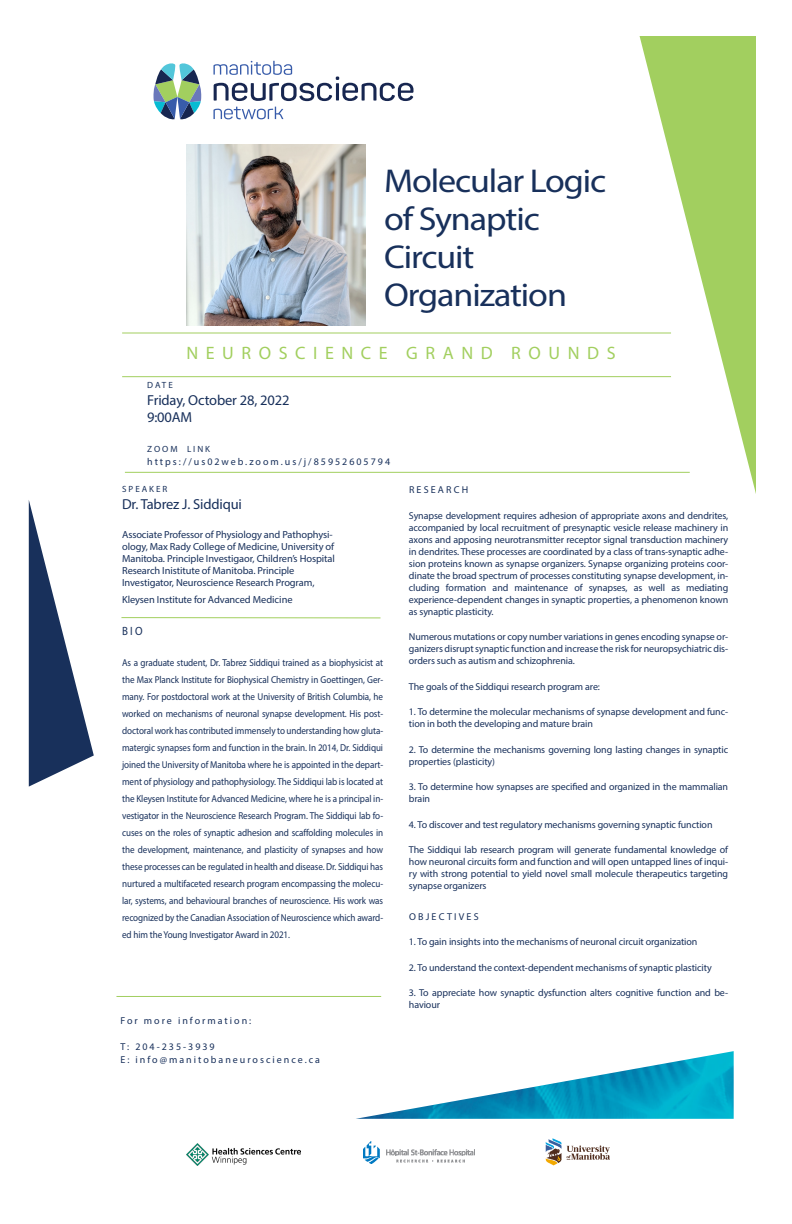
<style>
.page{position:relative;width:792px;height:1224px;background:#fff}
.page>*{position:absolute;margin:0;border:0;box-sizing:border-box;transform-origin:0 0}
.copy{font:33.1px/38px "Myriad Pro";letter-spacing:-.03em;color:#18305b;scale:1.09 1}
.t1{font:18px "Myriad Pro";letter-spacing:.42em;color:#a2cf5f}
.copy-2{font:14.5px/17px "Myriad Pro";letter-spacing:-.01em;color:#18305b}
.copy-3{font:12px "Myriad Pro";color:#18305b;scale:.91 1}
.copy-4{font:10.3px/12px "Myriad Pro";letter-spacing:-.01em;color:#18305b}
.copy-5{font:10px/12px "Myriad Pro";letter-spacing:-.01em;color:#18305b}
.copy-6{font:10px/17px "Myriad Pro";letter-spacing:-.01em;color:#18305b;text-align:justify;scale:.91 1}
.copy-7{font:10px "Myriad Pro";letter-spacing:.2em;color:#18305b}
.copy-8{font:10px "Myriad Pro";letter-spacing:.22em;color:#18305b}
.copy-9{font:9px "Myriad Pro";letter-spacing:.22em;color:#18305b}
</style>
<div class="page">
<img style="left:356px;top:1051px;width:378px;height:68px">
<svg style="left:29px;top:501px;width:65px;height:286px"></svg>
<svg style="left:640px;top:36px;width:116px;height:458px"></svg>
<hr style="left:122px;top:376px;width:549px;height:1px;background:#a2cf5f">
<svg style="left:213px;top:107px;width:70px;height:12px"></svg>
<svg style="left:213px;top:61px;width:200px;height:40px"></svg>
<svg style="left:153px;top:63px;width:48px;height:57px"></svg>
<svg style="left:121px;top:617px;width:260px;height:2px"></svg>
<hr style="left:116px;top:996px;width:265px;height:1px;background:#a2cf5f">
<img style="left:187px;top:1143px;width:114px;height:22px">
<img style="left:364px;top:1141px;width:111px;height:22px">
<img style="left:546px;top:1138px;width:63px;height:27px">
<hr style="left:122px;top:333px;width:549px;height:1px;background:#a2cf5f">
<img style="left:186px;top:144px;width:180px;height:182px">
<hr style="left:125px;top:472px;width:565px;height:1px;background:#a2cf5f">
<p class="copy" style="left:384px;top:161px;width:205px">Molecular Logic of Synaptic<br>Circuit<br>Organization</p>
<p class="t1" style="left:186px;top:342px;width:431px">NEUROSCIENCE GRAND ROUNDS</p>
<p class="copy-9" style="left:147px;top:379px;width:27px">DATE</p>
<p class="copy-2" style="left:147px;top:391px;width:144px">Friday, October 28, 2022<br>9:00AM</p>
<p class="copy-9" style="left:147px;top:444px;width:64px">ZOOM LINK</p>
<p class="copy-7" style="left:147px;top:456px;width:245px">https://us02web.zoom.us/j/85952605794</p>
<p class="copy-9" style="left:122px;top:484px;width:47px">SPEAKER</p>
<p class="copy-2" style="left:122px;top:496px;width:121px">Dr. Tabrez J. Siddiqui</p>
<p class="copy-4" style="left:122px;top:529px;width:214px">Associate Professor of Physiology and Pathophysi&shy;ology, Max Rady College of Medicine, University of Manitoba. Principle Investigaor, Children’s Hospital Research Inistitute of Manitoba. Principle Investigator, Neuroscience Research Program,</p>
<p class="copy-4" style="left:122px;top:594px;width:172px">Kleysen Institute for Advanced Medicine</p>
<p class="copy-3" style="left:122px;top:624px;width:24px">BIO</p>
<p class="copy-6" style="left:122px;top:654px;width:288px">As a graduate student, Dr. Tabrez Siddiqui trained as a biophysicist at the Max Planck Institute for Biophysical Chemistry in Goettingen, Ger&shy;many. For postdoctoral work at the University of British Columbia, he worked on mechanisms of neuronal synapse development. His post&shy;doctoral work has contributed immensely to understanding how gluta&shy;matergic synapses form and function in the brain. In 2014, Dr. Siddiqui joined the University of Manitoba where he is appointed in the depart&shy;ment of physiology and pathophysiology. The Siddiqui lab is located at the Kleysen Institute for Advanced Medicine, where he is a principal in&shy;vestigator in the Neuroscience Research Program. The Siddiqui lab fo&shy;cuses on the roles of synaptic adhesion and scaffolding molecules in the development, maintenance, and plasticity of synapses and how these processes can be regulated in health and disease. Dr. Siddiqui has nurtured a multifaceted research program encompassing the molecu&shy;lar, systems, and behavioural branches of neuroscience. His work was recognized by the Canadian Association of Neuroscience which award&shy;ed him the Young Investigator Award in 2021.</p>
<p class="copy-7" style="left:120px;top:1015px;width:132px">For more information:</p>
<p class="copy-7" style="left:120px;top:1041px;width:96px">T: 204-235-3939</p>
<p class="copy-7" style="left:120px;top:1054px;width:201px">E: info@manitobaneuroscience.ca</p>
<p class="copy-8" style="left:409px;top:484px;width:61px">RESEARCH</p>
<p class="copy-5" style="left:409px;top:509px;width:321px;text-align:justify">Synapse development requires adhesion of appropriate axons and dendrites, accompanied by local recruitment of presynaptic vesicle release machinery in axons and apposing neurotransmitter receptor signal transduction machinery in dendrites. These processes are coordinated by a class of trans-synaptic adhe&shy;sion proteins known as synapse organizers. Synapse organizing proteins coor&shy;dinate the broad spectrum of processes constituting synapse development, in&shy;cluding formation and maintenance of synapses, as well as mediating experience-dependent changes in synaptic properties, a phenomenon known as synaptic plasticity.</p>
<p class="copy-5" style="left:409px;top:631px;width:321px;text-align:justify">Numerous mutations or copy number variations in genes encoding synapse or&shy;ganizers disrupt synaptic function and increase the risk for neuropsychiatric dis&shy;orders such as autism and schizophrenia.</p>
<p class="copy-5" style="left:409px;top:680px;width:193px">The goals of the Siddiqui research program are:</p>
<p class="copy-5" style="left:409px;top:706px;width:321px">1. To determine the molecular mechanisms of synapse development and func&shy;tion in both the developing and mature brain</p>
<p class="copy-5" style="left:409px;top:743px;width:321px">2. To determine the mechanisms governing long lasting changes in synaptic properties (plasticity)</p>
<p class="copy-5" style="left:409px;top:781px;width:321px">3. To determine how synapses are specified and organized in the mammalian brain</p>
<p class="copy-5" style="left:409px;top:818px;width:305px">4. To discover and test regulatory mechanisms governing synaptic function</p>
<p class="copy-5" style="left:409px;top:844px;width:321px;text-align:justify">The Siddiqui lab research program will generate fundamental knowledge of how neuronal circuits form and function and will open untapped lines of inqui&shy;ry with strong potential to yield novel small molecule therapeutics targeting synapse organizers</p>
<p class="copy-8" style="left:409px;top:910px;width:71px">OBJECTIVES</p>
<p class="copy-5" style="left:409px;top:936px;width:290px">1. To gain insights into the mechanisms of neuronal circuit organization</p>
<p class="copy-5" style="left:409px;top:961px;width:304px">2. To understand the context-dependent mechanisms of synaptic plasticity</p>
<p class="copy-5" style="left:409px;top:987px;width:321px">3. To appreciate how synaptic dysfunction alters cognitive function and be&shy;haviour</p>
</div>
